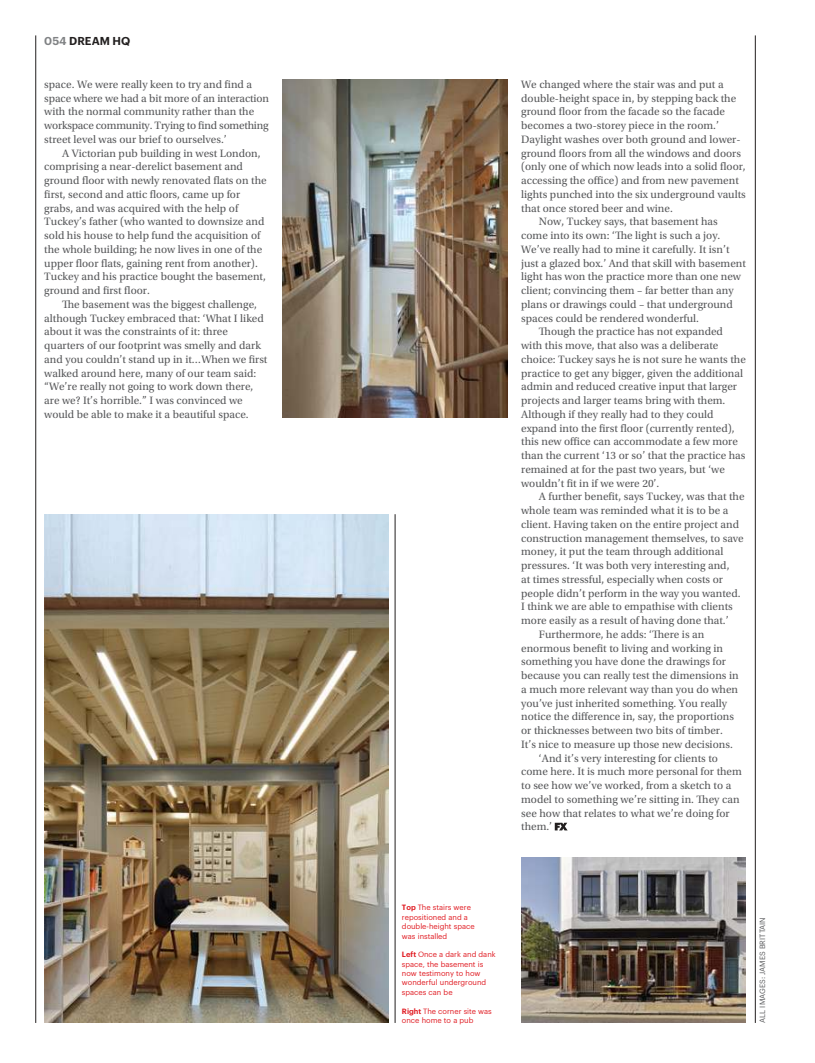
<style>
.page{position:relative;width:815px;height:1063px;background:#fff}
.page>*{position:absolute;margin:0;border:0;box-sizing:border-box;transform-origin:0 0}
.t1{font:11.25px/13.8px "Utopia Std";color:#57585a}
.t2{font:600 11.25px "Graphik";letter-spacing:.005em;color:#221f1f}
.t3{font:7.5px/9.4px "Graphik";color:#e01a21}
.t4{font:7.5px "Graphik";letter-spacing:.005em;color:#57585a}
.s1{color:#808284}
.s2{font-weight:600}
</style>
<div class="page">
<svg style="left:555px;top:823px;width:13px;height:7px"></svg>
<hr style="left:755px;top:35px;width:1px;height:988px;background:#221f1f">
<hr style="left:35px;top:35px;width:1px;height:988px;background:#221f1f">
<hr style="left:395px;top:514px;width:1px;height:509px;background:#221f1f">
<img style="left:44px;top:514px;width:344px;height:509px">
<img style="left:521px;top:858px;width:225px;height:165px">
<img style="left:283px;top:80px;width:224px;height:338px">
<p class="t2" style="left:44px;top:36px;width:88px"><span class="s1">054</span> DREAM HQ</p>
<p class="t1" style="left:44px;top:78px;width:226px">space. We were really keen to try and find a space where we had a bit more of an interaction with the normal community rather than the workspace community. Trying to find something street level was our brief to ourselves.’</p>
<p class="t1" style="left:44px;top:147px;width:224px;text-indent:18px">A Victorian pub building in west London, comprising a near-derelict basement and ground floor with newly renovated flats on the first, second and attic floors, came up for grabs, and was acquired with the help of Tuckey’s father (who wanted to downsize and sold his house to help fund the acquisition of the whole building; he now lives in one of the upper floor flats, gaining rent from another).<br>Tuckey and his practice bought the basement, ground and first floor.</p>
<p class="t1" style="left:44px;top:298px;width:225px;text-indent:18px">The basement was the biggest challenge, although Tuckey embraced that: ‘What I liked about it was the constraints of it: three quarters of our footprint was smelly and dark and you couldn’t stand up in it…When we first walked around here, many of our team said: “We’re really not going to work down there, are we? It’s horrible.” I was convinced we would be able to make it a beautiful space.</p>
<p class="t1" style="left:521px;top:78px;width:204px">We changed where the stair was and put a</p>
<p class="t1" style="left:521px;top:92px;width:217px">double-height space in, by stepping back the</p>
<p class="t1" style="left:521px;top:106px;width:205px">ground floor from the facade so the facade</p>
<p class="t1" style="left:521px;top:119px;width:199px">becomes a two-storey piece in the room.’</p>
<p class="t1" style="left:521px;top:133px;width:221px">Daylight washes over both ground and lower-</p>
<p class="t1" style="left:521px;top:147px;width:221px">ground floors from all the windows and doors</p>
<p class="t1" style="left:521px;top:161px;width:226px">(only one of which now leads into a solid floor,</p>
<p class="t1" style="left:521px;top:174px;width:219px">accessing the office) and from new pavement</p>
<p class="t1" style="left:521px;top:188px;width:226px">lights punched into the six underground vaults</p>
<p class="t1" style="left:521px;top:202px;width:153px">that once stored beer and wine.</p>
<p class="t1" style="left:539px;top:216px;width:180px">Now, Tuckey says, that basement has</p>
<p class="t1" style="left:521px;top:229px;width:201px">come into its own: ‘The light is such a joy.</p>
<p class="t1" style="left:521px;top:243px;width:210px">We’ve really had to mine it carefully. It isn’t</p>
<p class="t1" style="left:521px;top:257px;width:226px">just a glazed box.’ And that skill with basement</p>
<p class="t1" style="left:521px;top:271px;width:221px">light has won the practice more than one new</p>
<p class="t1" style="left:521px;top:284px;width:214px">client; convincing them – far better than any</p>
<p class="t1" style="left:521px;top:298px;width:213px">plans or drawings could – that underground</p>
<p class="t1" style="left:521px;top:312px;width:179px">spaces could be rendered wonderful.</p>
<p class="t1" style="left:539px;top:326px;width:186px">Though the practice has not expanded</p>
<p class="t1" style="left:521px;top:339px;width:199px">with this move, that also was a deliberate</p>
<p class="t1" style="left:521px;top:353px;width:226px">choice: Tuckey says he is not sure he wants the</p>
<p class="t1" style="left:521px;top:367px;width:223px">practice to get any bigger, given the additional</p>
<p class="t1" style="left:521px;top:381px;width:217px">admin and reduced creative input that larger</p>
<p class="t1" style="left:521px;top:394px;width:206px">projects and larger teams bring with them.</p>
<p class="t1" style="left:521px;top:408px;width:194px">Although if they really had to they could</p>
<p class="t1" style="left:521px;top:422px;width:215px">expand into the first floor (currently rented),</p>
<p class="t1" style="left:521px;top:436px;width:218px">this new office can accommodate a few more</p>
<p class="t1" style="left:521px;top:449px;width:226px">than the current ‘13 or so’ that the practice has</p>
<p class="t1" style="left:521px;top:463px;width:205px">remained at for the past two years, but ‘we</p>
<p class="t1" style="left:521px;top:477px;width:140px">wouldn’t fit in if we were 20’.</p>
<p class="t1" style="left:539px;top:491px;width:207px">A further benefit, says Tuckey, was that the</p>
<p class="t1" style="left:521px;top:504px;width:209px">whole team was reminded what it is to be a</p>
<p class="t1" style="left:521px;top:518px;width:219px">client. Having taken on the entire project and</p>
<p class="t1" style="left:521px;top:532px;width:224px">construction management themselves, to save</p>
<p class="t1" style="left:521px;top:546px;width:204px">money, it put the team through additional</p>
<p class="t1" style="left:521px;top:559px;width:210px">pressures. ‘It was both very interesting and,</p>
<p class="t1" style="left:521px;top:573px;width:203px">at times stressful, especially when costs or</p>
<p class="t1" style="left:521px;top:587px;width:221px">people didn’t perform in the way you wanted.</p>
<p class="t1" style="left:521px;top:601px;width:213px">I think we are able to empathise with clients</p>
<p class="t1" style="left:521px;top:614px;width:209px">more easily as a result of having done that.’</p>
<p class="t1" style="left:539px;top:628px;width:167px">Furthermore, he adds: ‘There is an</p>
<p class="t1" style="left:521px;top:642px;width:203px">enormous benefit to living and working in</p>
<p class="t1" style="left:521px;top:656px;width:206px">something you have done the drawings for</p>
<p class="t1" style="left:521px;top:669px;width:219px">because you can really test the dimensions in</p>
<p class="t1" style="left:521px;top:683px;width:218px">a much more relevant way than you do when</p>
<p class="t1" style="left:521px;top:697px;width:207px">you’ve just inherited something. You really</p>
<p class="t1" style="left:521px;top:711px;width:214px">notice the difference in, say, the proportions</p>
<p class="t1" style="left:521px;top:724px;width:203px">or thicknesses between two bits of timber.</p>
<p class="t1" style="left:521px;top:738px;width:213px">It’s nice to measure up those new decisions.</p>
<p class="t1" style="left:539px;top:752px;width:181px">‘And it’s very interesting for clients to</p>
<p class="t1" style="left:521px;top:766px;width:222px">come here. It is much more personal for them</p>
<p class="t1" style="left:521px;top:779px;width:212px">to see how we’ve worked, from a sketch to a</p>
<p class="t1" style="left:521px;top:793px;width:220px">model to something we’re sitting in. They can</p>
<p class="t1" style="left:521px;top:807px;width:210px">see how that relates to what we’re doing for</p>
<p class="t1" style="left:521px;top:820px;width:33px">them.’</p>
<p class="t3" style="left:402px;top:904px;width:74px"><span class="s2">Top</span> The stairs were repositioned and a double-height space was installed</p>
<p class="t3" style="left:402px;top:950px;width:95px"><span class="s2">Left</span> Once a dark and dank space, the basement is now testimony to how wonderful underground spaces can be</p>
<p class="t3" style="left:402px;top:1007px;width:91px"><span class="s2">Right</span> The corner site was once home to a pub</p>
<p class="t4" style="left:759px;top:1023px;width:107px;rotate:-90deg">ALL IMAGES: JAMES BRITTAIN</p>
</div>
